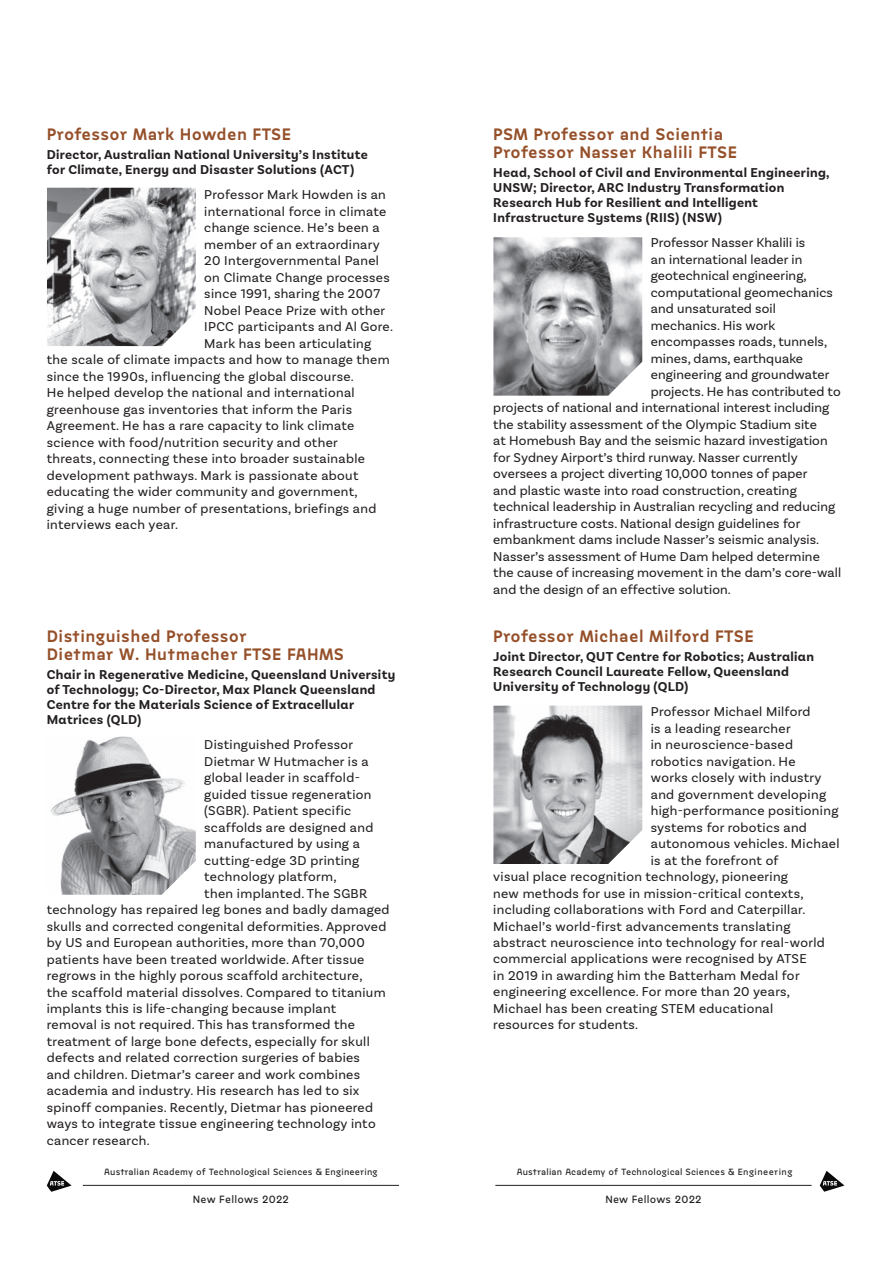
<style>
.page{position:relative;width:893px;height:1263px;background:#fff}
.page>*{position:absolute;margin:0;border:0;box-sizing:border-box;transform-origin:0 0}
.t1{font:600 16.5px/18px "Jaroslav";letter-spacing:.015em;color:#95502a}
.t2{font:13.5px "Basic Sans";letter-spacing:.025em;color:#231f20}
.t3{font:700 13.5px/15px "Basic Sans Alt";letter-spacing:.025em;color:#231f20}
.t4{font:500 10.5px "Jaroslav";letter-spacing:.025em;color:#231f20}
.t5{font:500 9px "Jaroslav";letter-spacing:.025em;color:#231f20}
</style>
<div class="page">
<img style="left:47px;top:188px;width:149px;height:158px">
<img style="left:51px;top:736px;width:145px;height:159px">
<img style="left:493px;top:237px;width:149px;height:159px">
<img style="left:493px;top:706px;width:149px;height:158px">
<svg style="left:820px;top:1171px;width:24px;height:21px"></svg>
<hr style="left:495px;top:1185px;width:316px;height:1px;background:#231f20">
<hr style="left:83px;top:1185px;width:316px;height:1px;background:#231f20">
<svg style="left:47px;top:1171px;width:25px;height:21px"></svg>
<p class="t1" style="left:47px;top:125px;width:246px">Professor Mark Howden FTSE</p>
<p class="t3" style="left:47px;top:147px;width:323px">Director, Australian National University’s Institute for Climate, Energy and Disaster Solutions (ACT)</p>
<p class="t2" style="left:204px;top:187px;width:183px">Professor Mark Howden is an</p>
<p class="t2" style="left:204px;top:203px;width:184px">international force in climate</p>
<p class="t2" style="left:204px;top:220px;width:177px">change science. He’s been a</p>
<p class="t2" style="left:204px;top:236px;width:177px">member of an extraordinary</p>
<p class="t2" style="left:204px;top:253px;width:176px">20 Intergovernmental Panel</p>
<p class="t2" style="left:204px;top:269px;width:187px">on Climate Change processes</p>
<p class="t2" style="left:204px;top:286px;width:177px">since 1991, sharing the 2007</p>
<p class="t2" style="left:204px;top:302px;width:182px">Nobel Peace Prize with other</p>
<p class="t2" style="left:204px;top:319px;width:190px">IPCC participants and Al Gore.</p>
<p class="t2" style="left:204px;top:335px;width:168px">Mark has been articulating</p>
<p class="t2" style="left:47px;top:352px;width:344px">the scale of climate impacts and how to manage them</p>
<p class="t2" style="left:47px;top:368px;width:309px">since the 1990s, influencing the global discourse.</p>
<p class="t2" style="left:47px;top:385px;width:309px">He helped develop the national and international</p>
<p class="t2" style="left:47px;top:401px;width:307px">greenhouse gas inventories that inform the Paris</p>
<p class="t2" style="left:47px;top:418px;width:309px">Agreement. He has a rare capacity to link climate</p>
<p class="t2" style="left:47px;top:434px;width:293px">science with food/nutrition security and other</p>
<p class="t2" style="left:47px;top:451px;width:320px">threats, connecting these into broader sustainable</p>
<p class="t2" style="left:47px;top:467px;width:313px">development pathways. Mark is passionate about</p>
<p class="t2" style="left:47px;top:484px;width:312px">educating the wider community and government,</p>
<p class="t2" style="left:47px;top:500px;width:331px">giving a huge number of presentations, briefings and</p>
<p class="t2" style="left:47px;top:517px;width:133px">interviews each year.</p>
<p class="t1" style="left:47px;top:626px;width:299px">Distinguished Professor<br>Dietmar W. Hutmacher FTSE FAHMS</p>
<p class="t3" style="left:47px;top:667px;width:350px">Chair in Regenerative Medicine, Queensland University of Technology; Co-Director, Max Planck Queensland Centre for the Materials Science of Extracellular Matrices (QLD)</p>
<p class="t2" style="left:204px;top:736px;width:150px">Distinguished Professor</p>
<p class="t2" style="left:204px;top:753px;width:166px">Dietmar W Hutmacher is a</p>
<p class="t2" style="left:204px;top:769px;width:157px">global leader in scaffold-</p>
<p class="t2" style="left:204px;top:786px;width:169px">guided tissue regeneration</p>
<p class="t2" style="left:204px;top:802px;width:148px">(SGBR). Patient specific</p>
<p class="t2" style="left:204px;top:819px;width:171px">scaffolds are designed and</p>
<p class="t2" style="left:204px;top:835px;width:157px">manufactured by using a</p>
<p class="t2" style="left:204px;top:852px;width:157px">cutting-edge 3D printing</p>
<p class="t2" style="left:204px;top:868px;width:134px">technology platform,</p>
<p class="t2" style="left:204px;top:885px;width:164px">then implanted. The SGBR</p>
<p class="t2" style="left:47px;top:901px;width:344px">technology has repaired leg bones and badly damaged</p>
<p class="t2" style="left:47px;top:918px;width:341px">skulls and corrected congenital deformities. Approved</p>
<p class="t2" style="left:47px;top:934px;width:319px">by US and European authorities, more than 70,000</p>
<p class="t2" style="left:47px;top:951px;width:319px">patients have been treated worldwide. After tissue</p>
<p class="t2" style="left:47px;top:967px;width:317px">regrows in the highly porous scaffold architecture,</p>
<p class="t2" style="left:47px;top:984px;width:340px">the scaffold material dissolves. Compared to titanium</p>
<p class="t2" style="left:47px;top:1000px;width:291px">implants this is life-changing because implant</p>
<p class="t2" style="left:47px;top:1017px;width:310px">removal is not required. This has transformed the</p>
<p class="t2" style="left:47px;top:1033px;width:324px">treatment of large bone defects, especially for skull</p>
<p class="t2" style="left:47px;top:1050px;width:315px">defects and related correction surgeries of babies</p>
<p class="t2" style="left:47px;top:1066px;width:315px">and children. Dietmar’s career and work combines</p>
<p class="t2" style="left:47px;top:1083px;width:314px">academia and industry. His research has led to six</p>
<p class="t2" style="left:47px;top:1099px;width:328px">spinoff companies. Recently, Dietmar has pioneered</p>
<p class="t2" style="left:47px;top:1116px;width:330px">ways to integrate tissue engineering technology into</p>
<p class="t2" style="left:47px;top:1132px;width:104px">cancer research.</p>
<p class="t5" style="left:104px;top:1166px;width:275px">Australian Academy of Technological Sciences &amp; Engineering</p>
<p class="t4" style="left:193px;top:1193px;width:98px">New Fellows 2022</p>
<p class="t1" style="left:493px;top:125px;width:245px">PSM Professor and Scientia<br>Professor Nasser Khalili FTSE</p>
<p class="t3" style="left:493px;top:165px;width:338px">Head, School of Civil and Environmental Engineering, UNSW; Director, ARC Industry Transformation Research Hub for Resilient and Intelligent Infrastructure Systems (RIIS) (NSW)</p>
<p class="t2" style="left:651px;top:235px;width:156px">Professor Nasser Khalili is</p>
<p class="t2" style="left:651px;top:251px;width:153px">an international leader in</p>
<p class="t2" style="left:651px;top:268px;width:158px">geotechnical engineering,</p>
<p class="t2" style="left:651px;top:284px;width:184px">computational geomechanics</p>
<p class="t2" style="left:651px;top:301px;width:127px">and unsaturated soil</p>
<p class="t2" style="left:651px;top:317px;width:126px">mechanics. His work</p>
<p class="t2" style="left:651px;top:334px;width:178px">encompasses roads, tunnels,</p>
<p class="t2" style="left:651px;top:350px;width:154px">mines, dams, earthquake</p>
<p class="t2" style="left:651px;top:367px;width:180px">engineering and groundwater</p>
<p class="t2" style="left:651px;top:383px;width:191px">projects. He has contributed to</p>
<p class="t2" style="left:493px;top:400px;width:338px">projects of national and international interest including</p>
<p class="t2" style="left:493px;top:416px;width:325px">the stability assessment of the Olympic Stadium site</p>
<p class="t2" style="left:493px;top:433px;width:336px">at Homebush Bay and the seismic hazard investigation</p>
<p class="t2" style="left:493px;top:449px;width:306px">for Sydney Airport’s third runway. Nasser currently</p>
<p class="t2" style="left:493px;top:466px;width:316px">oversees a project diverting 10,000 tonnes of paper</p>
<p class="t2" style="left:493px;top:482px;width:305px">and plastic waste into road construction, creating</p>
<p class="t2" style="left:493px;top:499px;width:344px">technical leadership in Australian recycling and reducing</p>
<p class="t2" style="left:493px;top:515px;width:309px">infrastructure costs. National design guidelines for</p>
<p class="t2" style="left:493px;top:532px;width:327px">embankment dams include Nasser’s seismic analysis.</p>
<p class="t2" style="left:493px;top:548px;width:328px">Nasser’s assessment of Hume Dam helped determine</p>
<p class="t2" style="left:493px;top:565px;width:349px">the cause of increasing movement in the dam’s core-wall</p>
<p class="t2" style="left:493px;top:581px;width:239px">and the design of an effective solution.</p>
<p class="t1" style="left:493px;top:626px;width:262px">Professor Michael Milford FTSE</p>
<p class="t3" style="left:493px;top:649px;width:322px">Joint Director, QUT Centre for Robotics; Australian<br>Research Council Laureate Fellow, Queensland<br>University of Technology (QLD)</p>
<p class="t2" style="left:651px;top:703px;width:161px">Professor Michael Milford</p>
<p class="t2" style="left:651px;top:720px;width:141px">is a leading researcher</p>
<p class="t2" style="left:651px;top:736px;width:144px">in neuroscience-based</p>
<p class="t2" style="left:651px;top:753px;width:146px">robotics navigation. He</p>
<p class="t2" style="left:651px;top:769px;width:172px">works closely with industry</p>
<p class="t2" style="left:651px;top:786px;width:177px">and government developing</p>
<p class="t2" style="left:651px;top:802px;width:189px">high-performance positioning</p>
<p class="t2" style="left:651px;top:819px;width:158px">systems for robotics and</p>
<p class="t2" style="left:651px;top:835px;width:190px">autonomous vehicles. Michael</p>
<p class="t2" style="left:651px;top:852px;width:129px">is at the forefront of</p>
<p class="t2" style="left:493px;top:868px;width:296px">visual place recognition technology, pioneering</p>
<p class="t2" style="left:493px;top:885px;width:312px">new methods for use in mission-critical contexts,</p>
<p class="t2" style="left:493px;top:901px;width:314px">including collaborations with Ford and Caterpillar.</p>
<p class="t2" style="left:493px;top:918px;width:299px">Michael’s world-first advancements translating</p>
<p class="t2" style="left:493px;top:934px;width:333px">abstract neuroscience into technology for real-world</p>
<p class="t2" style="left:493px;top:951px;width:315px">commercial applications were recognised by ATSE</p>
<p class="t2" style="left:493px;top:967px;width:308px">in 2019 in awarding him the Batterham Medal for</p>
<p class="t2" style="left:493px;top:984px;width:298px">engineering excellence. For more than 20 years,</p>
<p class="t2" style="left:493px;top:1000px;width:281px">Michael has been creating STEM educational</p>
<p class="t2" style="left:493px;top:1017px;width:146px">resources for students.</p>
<p class="t5" style="left:517px;top:1166px;width:277px">Australian Academy of Technological Sciences &amp; Engineering</p>
<p class="t4" style="left:605px;top:1193px;width:98px">New Fellows 2022</p>
</div>
